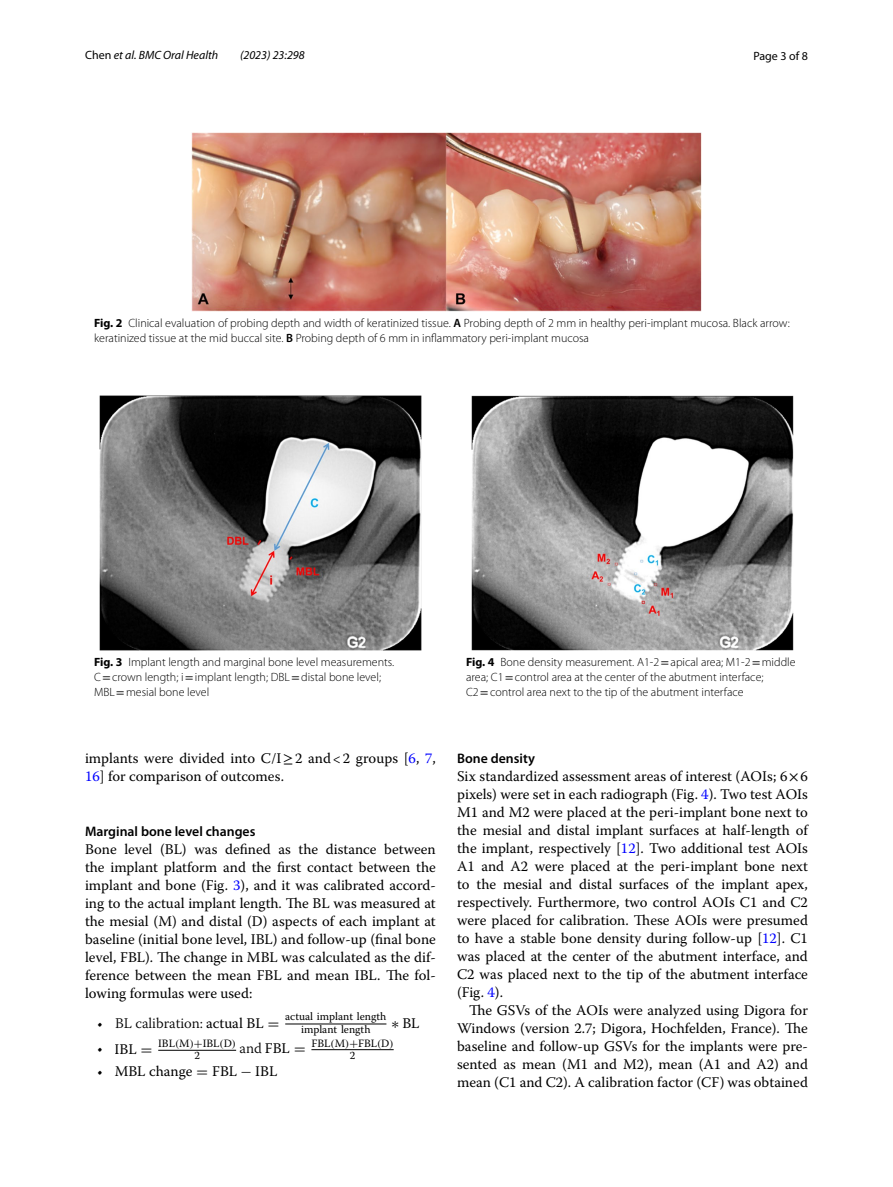
<style>
.page{position:relative;width:893px;height:1187px;background:#fff}
.page>*{position:absolute;margin:0;border:0;box-sizing:border-box;transform-origin:0 0}
.t1{font:14.7px/18px "Warnock Pro";color:#000;text-align:justify}
.t2{font:300 14.7px "Warnock Pro";color:#000}
.t3{font:14.7px "Warnock Pro Regular 3";color:#000}
.t4{font:14.7px "Warnock Pro Regular 4";color:#000}
.t5{font:600 13.8px "Myriad Pro";color:#000}
.t6{font:300 12px/15px "Myriad Pro";color:#000}
.t7{font:italic 12px "Myriad Pro";color:#000}
.t8{font:12px "Myriad Pro";color:#000}
.t9{font:11.25px/11.7px "Warnock Pro Regular 5";color:#000}
.t10{font:11.25px/12.6px "Warnock Pro Regular 4";color:#000;text-align:center}
.t11{font:11.25px "Warnock Pro Regular 2";color:#000}
.s1{font-style:normal}
.s2{font-weight:700}
.s3{font-weight:600}
.s4{font-family:"STIX";font-weight:400}
.s5{font-family:"STIX"}
.s6{color:#00f}
.s7{font-family:"Warnock Pro Regular 4";font-weight:400}
.s8{font-family:"MTSYN3";font-weight:400}
.s9{font-family:"MTSYN3"}
.s10{font-family:"Warnock Pro";font-weight:300;font-size:14.7px}
.s11{font-size:14.7px}
.s12{font-family:"MTSYN4";font-size:14.7px}
.s13{font-family:"MTMI"}
.s14{font-family:"MTSYN4"}
.s15{font-family:"Warnock Pro Regular 2";font-size:14.7px}
.s16{font-family:"MTSYN";font-size:14.7px}
.s17{font-family:"Warnock Pro Regular 2"}
.s18{font-family:"MTMI2"}
.s19{font-family:"MTSYN"}
.s20{font-family:"Warnock Pro";font-weight:300}
.s21{font-family:"MTSYN2"}
</style>
<div class="page">
<hr style="left:285px;top:1023px;width:101px;height:1px;background:#000">
<hr style="left:158px;top:1049px;width:78px;height:1px;background:#000">
<hr style="left:311px;top:1049px;width:83px;height:1px;background:#000">
<img style="left:191px;top:133px;width:511px;height:179px">
<img style="left:100px;top:396px;width:321px;height:254px">
<img style="left:472px;top:396px;width:321px;height:254px">
<p class="t7" style="left:85px;top:48px;width:135px"><span class="s1">Chen</span> et al. BMC Oral Health</p>
<p class="t7" style="left:240px;top:48px;width:66px">(2023) 23:298</p>
<p class="t8" style="left:753px;top:48px;width:56px">Page 3 of 8</p>
<p class="t6" style="left:94px;top:316px;width:697px"><span class="s2">Fig. 2</span> Clinical evaluation of probing depth and width of keratinized tissue. <span class="s3">A</span> Probing depth of 2 mm in healthy peri-implant mucosa. Black arrow: keratinized tissue at the mid buccal site. <span class="s3">B</span> Probing depth of 6 mm in inflammatory peri-implant mucosa</p>
<p class="t6" style="left:94px;top:654px;width:302px"><span class="s2">Fig. 3</span> Implant length and marginal bone level measurements.<br>C<span class="s4">=</span>crown length; i<span class="s4">=</span>implant length; DBL<span class="s4">=</span>distal bone level;<br>MBL<span class="s4">=</span>mesial bone level</p>
<p class="t6" style="left:466px;top:654px;width:331px"><span class="s2">Fig. 4</span> Bone density measurement. A1-2<span class="s4">=</span>apical area; M1-2<span class="s4">=</span>middle area; C1<span class="s4">=</span>control area at the center of the abutment interface;<br>C2<span class="s4">=</span>control area next to the tip of the abutment interface</p>
<p class="t1" style="left:85px;top:749px;width:352px">implants were divided into C/I<span class="s5">≥</span>2 and&lt;2 groups [<span class="s6">6</span>, <span class="s6">7</span>,<br><span class="s6">16</span>] for comparison of outcomes.</p>
<p class="t5" style="left:85px;top:822px;width:172px">Marginal bone level changes</p>
<p class="t1" style="left:85px;top:839px;width:352px">Bone level (BL) was defined as the distance between the implant platform and the first contact between the implant and bone (Fig. <span class="s6">3</span>), and it was calibrated accord&shy;ing to the actual implant length. The BL was measured at the mesial (M) and distal (D) aspects of each implant at baseline (initial bone level, IBL) and follow-up (final bone level, FBL). The change in MBL was calculated as the dif&shy;ference between the mean FBL and mean IBL. The fol&shy;lowing formulas were used:</p>
<p class="t2" style="left:97px;top:1013px;width:184px">• BL calibration: <span class="s7">actual BL</span> <span class="s8">=</span></p>
<p class="t10" style="left:285px;top:1011px;width:103px">actual implant length implant length</p>
<p class="t4" style="left:391px;top:1017px;width:30px"><span class="s9">∗</span> BL</p>
<p class="t9" style="left:194px;top:1038px;width:201px;text-indent:-97px"><span class="s10">•</span> <span class="s11">IBL</span> <span class="s12">=</span> IBL<span class="s13">(</span>M<span class="s13">)</span><span class="s14">+</span>IBL<span class="s13">(</span>D<span class="s13">)</span> <span class="s10">and</span> <span class="s15">FBL</span> <span class="s16">=</span> <span class="s17">FBL</span><span class="s18">(</span><span class="s17">M</span><span class="s18">)</span><span class="s19">+</span><span class="s17">FBL</span><span class="s18">(</span><span class="s17">D</span><span class="s18">)<br></span>2</p>
<p class="t11" style="left:350px;top:1050px;width:7px">2</p>
<p class="t3" style="left:97px;top:1065px;width:182px"><span class="s20">•</span> MBL change <span class="s21">=</span> FBL <span class="s21">−</span> IBL</p>
<p class="t5" style="left:457px;top:749px;width:79px">Bone density</p>
<p class="t1" style="left:457px;top:766px;width:352px">Six standardized assessment areas of interest (AOIs; 6<span class="s5">×</span>6 pixels) were set in each radiograph (Fig. <span class="s6">4</span>). Two test AOIs M1 and M2 were placed at the peri-implant bone next to the mesial and distal implant surfaces at half-length of the implant, respectively [<span class="s6">12</span>]. Two additional test AOIs A1 and A2 were placed at the peri-implant bone next to the mesial and distal surfaces of the implant apex, respectively. Furthermore, two control AOIs C1 and C2 were placed for calibration. These AOIs were presumed to have a stable bone density during follow-up [<span class="s6">12</span>]. C1 was placed at the center of the abutment interface, and C2 was placed next to the tip of the abutment interface (Fig. <span class="s6">4</span>).</p>
<p class="t1" style="left:457px;top:1000px;width:352px;text-indent:12px">The GSVs of the AOIs were analyzed using Digora for Windows (version 2.7; Digora, Hochfelden, France). The baseline and follow-up GSVs for the implants were pre&shy;sented as mean (M1 and M2), mean (A1 and A2) and mean (C1 and C2). A calibration factor (CF) was obtained</p>
</div>
